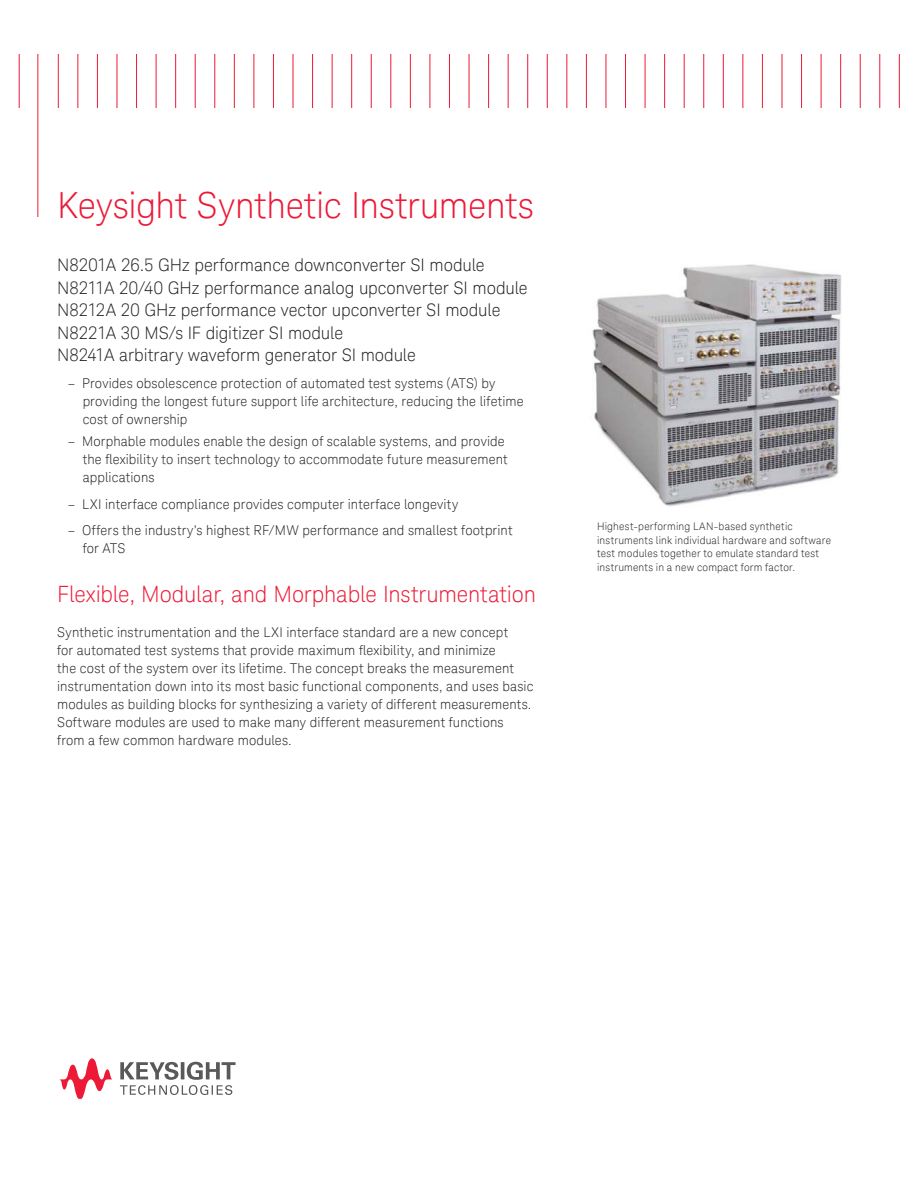
<style>
.page{position:relative;width:918px;height:1188px;background:#fff}
.page>*{position:absolute;margin:0;border:0;box-sizing:border-box;transform-origin:0 0}
.t1{font:300 36px "Keysight Sans";letter-spacing:-.005em;color:#ed1a37}
.t2{font:300 22.5px "Keysight Sans";letter-spacing:-.01em;color:#ed1a37}
.t3{font:300 17.25px/22.5px "Keysight Sans";letter-spacing:-.005em;color:#231f20}
.t4{font:300 13.5px/18px "Keysight Sans";letter-spacing:.01em;color:#231f20}
.t5{font:300 10.5px/13.5px "Keysight Sans";letter-spacing:.02em;color:#231f20}
</style>
<div class="page">
<svg style="left:120px;top:1062px;width:116px;height:33px"></svg>
<svg style="left:60px;top:1058px;width:53px;height:41px"></svg>
<img style="left:592px;top:264px;width:250px;height:243px">
<hr style="left:19px;top:54px;width:1px;height:54px;background:#ed1a37">
<hr style="left:37px;top:54px;width:1px;height:163px;background:#ed1a37">
<hr style="left:58px;top:54px;width:1px;height:54px;background:#ed1a37">
<hr style="left:77px;top:54px;width:1px;height:54px;background:#ed1a37">
<hr style="left:97px;top:54px;width:1px;height:54px;background:#ed1a37">
<hr style="left:117px;top:54px;width:1px;height:54px;background:#ed1a37">
<hr style="left:136px;top:54px;width:1px;height:54px;background:#ed1a37">
<hr style="left:156px;top:54px;width:1px;height:54px;background:#ed1a37">
<hr style="left:175px;top:54px;width:1px;height:54px;background:#ed1a37">
<hr style="left:195px;top:54px;width:1px;height:54px;background:#ed1a37">
<hr style="left:214px;top:54px;width:1px;height:54px;background:#ed1a37">
<hr style="left:234px;top:54px;width:1px;height:54px;background:#ed1a37">
<hr style="left:254px;top:54px;width:1px;height:54px;background:#ed1a37">
<hr style="left:273px;top:54px;width:1px;height:54px;background:#ed1a37">
<hr style="left:293px;top:54px;width:1px;height:54px;background:#ed1a37">
<hr style="left:312px;top:54px;width:1px;height:54px;background:#ed1a37">
<hr style="left:332px;top:54px;width:1px;height:54px;background:#ed1a37">
<hr style="left:351px;top:54px;width:1px;height:54px;background:#ed1a37">
<hr style="left:371px;top:54px;width:1px;height:54px;background:#ed1a37">
<hr style="left:390px;top:54px;width:1px;height:54px;background:#ed1a37">
<hr style="left:410px;top:54px;width:1px;height:54px;background:#ed1a37">
<hr style="left:430px;top:54px;width:1px;height:54px;background:#ed1a37">
<hr style="left:449px;top:54px;width:1px;height:54px;background:#ed1a37">
<hr style="left:469px;top:54px;width:1px;height:54px;background:#ed1a37">
<hr style="left:488px;top:54px;width:1px;height:54px;background:#ed1a37">
<hr style="left:508px;top:54px;width:1px;height:54px;background:#ed1a37">
<hr style="left:527px;top:54px;width:1px;height:54px;background:#ed1a37">
<hr style="left:547px;top:54px;width:1px;height:54px;background:#ed1a37">
<hr style="left:566px;top:54px;width:1px;height:54px;background:#ed1a37">
<hr style="left:586px;top:54px;width:1px;height:54px;background:#ed1a37">
<hr style="left:606px;top:54px;width:1px;height:54px;background:#ed1a37">
<hr style="left:625px;top:54px;width:1px;height:54px;background:#ed1a37">
<hr style="left:645px;top:54px;width:1px;height:54px;background:#ed1a37">
<hr style="left:664px;top:54px;width:1px;height:54px;background:#ed1a37">
<hr style="left:684px;top:54px;width:1px;height:54px;background:#ed1a37">
<hr style="left:703px;top:54px;width:1px;height:54px;background:#ed1a37">
<hr style="left:723px;top:54px;width:1px;height:54px;background:#ed1a37">
<hr style="left:742px;top:54px;width:1px;height:54px;background:#ed1a37">
<hr style="left:762px;top:54px;width:1px;height:54px;background:#ed1a37">
<hr style="left:782px;top:54px;width:1px;height:54px;background:#ed1a37">
<hr style="left:801px;top:54px;width:1px;height:54px;background:#ed1a37">
<hr style="left:821px;top:54px;width:1px;height:54px;background:#ed1a37">
<hr style="left:840px;top:54px;width:1px;height:54px;background:#ed1a37">
<hr style="left:860px;top:54px;width:1px;height:54px;background:#ed1a37">
<hr style="left:879px;top:54px;width:1px;height:54px;background:#ed1a37">
<hr style="left:899px;top:54px;width:1px;height:54px;background:#ed1a37">
<h1 class="t1" style="left:57px;top:189px;width:478px">Keysight Synthetic Instruments</h1>
<p class="t3" style="left:57px;top:255px;width:472px">N8201A 26.5 GHz performance downconverter SI module N8211A 20/40 GHz performance analog upconverter SI module N8212A 20 GHz performance vector upconverter SI module N8221A 30 MS/s IF digitizer SI module<br>N8241A arbitrary waveform generator SI module</p>
<p class="t4" style="left:83px;top:375px;width:443px;text-indent:-15px">– Provides obsolescence protection of automated test systems (ATS) by providing the longest future support life architecture, reducing the lifetime cost of ownership</p>
<p class="t4" style="left:83px;top:433px;width:427px;text-indent:-15px">– Morphable modules enable the design of scalable systems, and provide the lexibility to insert technology to accommodate future measurement applications</p>
<p class="t4" style="left:68px;top:496px;width:392px">– LXI interface compliance provides computer interface longevity</p>
<p class="t4" style="left:83px;top:522px;width:431px;text-indent:-15px">– Offers the industry’s highest RF/MW performance and smallest footprint for ATS</p>
<h2 class="t2" style="left:57px;top:581px;width:480px">Flexible, Modular, and Morphable Instrumentation</h2>
<p class="t4" style="left:57px;top:625px;width:478px">Synthetic instrumentation and the LXI interface standard are a new concept<br>for automated test systems that provide maximum lexibility, and minimize<br>the cost of the system over its lifetime. The concept breaks the measurement instrumentation down into its most basic functional components, and uses basic modules as building blocks for synthesizing a variety of different measurements.<br>Software modules are used to make many different measurement functions from a few common hardware modules.</p>
<p class="t5" style="left:597px;top:520px;width:236px">Highest-performing LAN-based synthetic instruments link individual hardware and software test modules together to emulate standard test instruments in a new compact form factor.</p>
</div>
